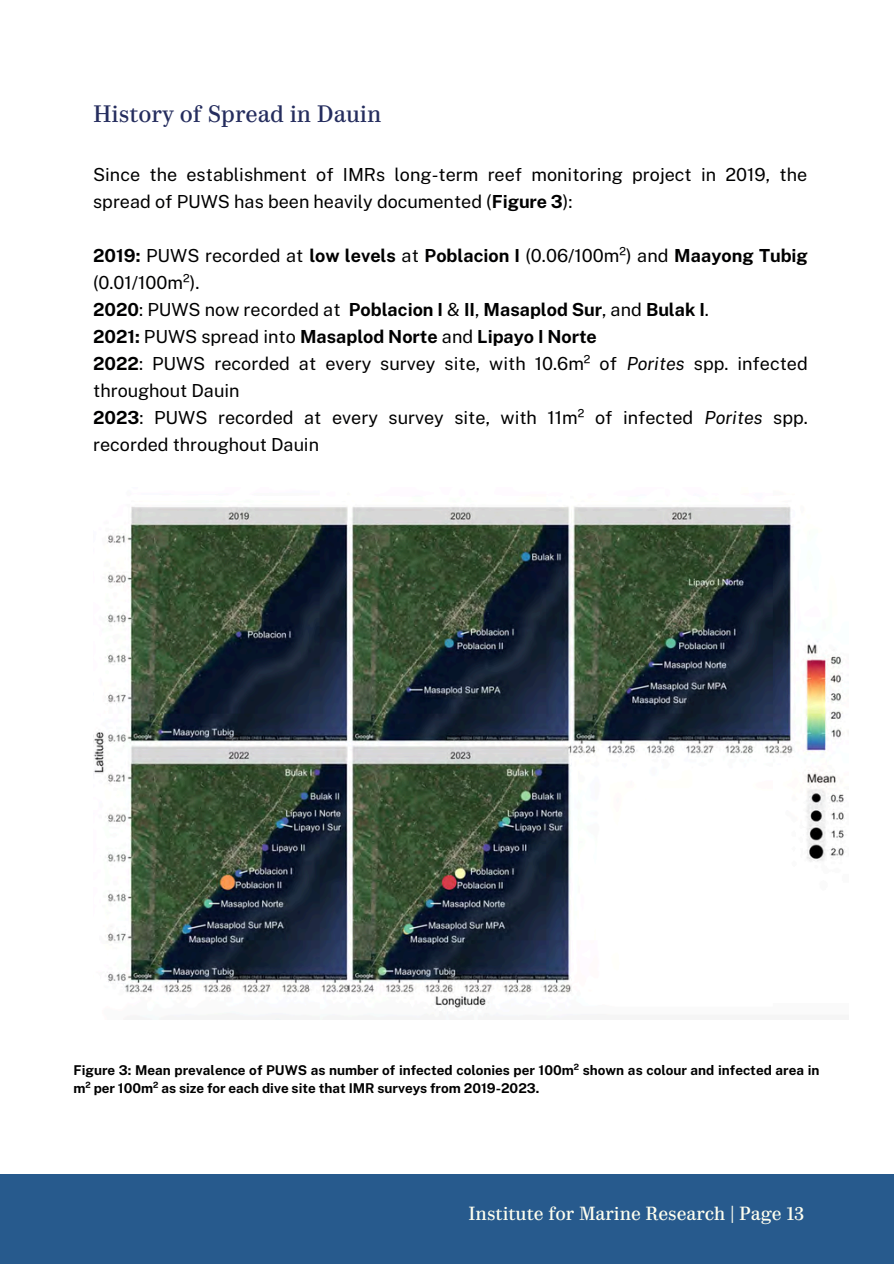
<style>
.page{position:relative;width:894px;height:1264px;background:#fff}
.page>*{position:absolute;margin:0;border:0;box-sizing:border-box;transform-origin:0 0}
.t1{font:22.5px "Parmigiano Piccolo HL";color:#252d5e}
.t2{font:18px/27px "Public Sans";color:#000001}
.t3{font:18px "Parmigiano Piccolo HL";color:#ffffef}
.t4{font:700 13.5px/18px "Public Sans";color:#000}
.s1{font-weight:700}
.s2{font-style:italic}
</style>
<div class="page">
<div style="left:0;top:1174px;width:893px;height:89px;background:#275a8d"></div>
<img style="left:93px;top:506px;width:752px;height:513px">
<h2 class="t1" style="left:93px;top:100px;width:289px">History of Spread in Dauin</h2>
<h2 class="t2" style="left:93px;top:161px;width:715px">Since the establishment of IMRs long-term reef monitoring project in 2019, the spread of PUWS has been heavily documented (<span class="s1">Figure 3</span>):</h2>
<p class="t2" style="left:93px;top:242px;width:716px"><span class="s1">2019:</span> PUWS recorded at <span class="s1">low levels</span> at <span class="s1">Poblacion I</span> (0.06/100m²) and <span class="s1">Maayong Tubig </span>(0.01/100m²).<br><span class="s1">2020</span>: PUWS now recorded at <span class="s1">Poblacion I</span> &amp; <span class="s1">II</span>, <span class="s1">Masaplod Sur</span>, and <span class="s1">Bulak I</span>.<br><span class="s1">2021:</span> PUWS spread into <span class="s1">Masaplod Norte</span> and <span class="s1">Lipayo I Norte<br>2022</span>: PUWS recorded at every survey site, with 10.6m² of <span class="s2">Porites</span> spp. infected throughout Dauin<br><span class="s1">2023</span>: PUWS recorded at every survey site, with 11m² of infected <span class="s2">Porites</span> spp. recorded throughout Dauin</p>
<h2 class="t4" style="left:73px;top:1061px;width:747px">Figure 3: Mean prevalence of PUWS as number of infected colonies per 100m² shown as colour and infected area in m² per 100m² as size for each dive site that IMR surveys from 2019-2023.</h2>
<p class="t3" style="left:468px;top:1202px;width:337px">Institute for Marine Research | Page 13</p>
</div>
